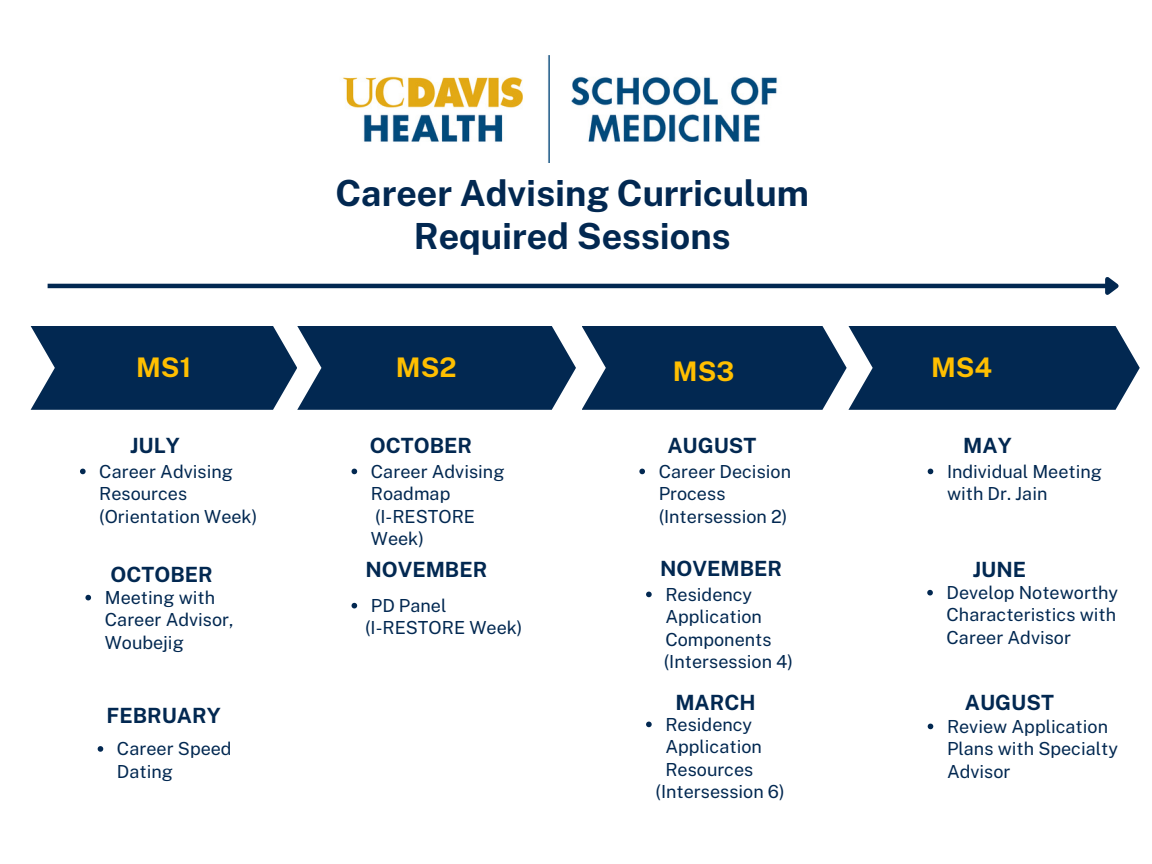
<style>
.page{position:relative;width:1152px;height:864px;background:#fff}
.page>*{position:absolute;margin:0;border:0;box-sizing:border-box;transform-origin:0 0}
.t1{font:700 36px/42.8px "Public Sans";color:#022851;text-align:center}
.t2{font:700 27px "Public Sans";color:#ffbf00}
.t3{font:700 21px "Public Sans";color:#022851}
.t4{font:18px/22.5px "Public Sans";color:#022851}
</style>
<div class="page">
<svg style="left:31px;top:326px;width:545px;height:84px;background:#183b60"></svg>
<svg style="left:582px;top:326px;width:558px;height:84px;background:#193b61"></svg>
<img style="left:343px;top:56px;width:434px;height:107px">
<svg style="left:80px;top:469px;width:6px;height:5px"></svg>
<svg style="left:639px;top:469px;width:6px;height:5px"></svg>
<svg style="left:928px;top:469px;width:5px;height:5px"></svg>
<svg style="left:85px;top:595px;width:6px;height:5px"></svg>
<svg style="left:352px;top:603px;width:5px;height:5px"></svg>
<svg style="left:352px;top:469px;width:5px;height:5px"></svg>
<svg style="left:98px;top:746px;width:5px;height:6px"></svg>
<svg style="left:646px;top:592px;width:6px;height:5px"></svg>
<svg style="left:646px;top:722px;width:6px;height:5px"></svg>
<svg style="left:927px;top:590px;width:6px;height:5px"></svg>
<svg style="left:928px;top:724px;width:5px;height:5px"></svg>
<hr style="left:48px;top:284px;width:1058px;height:4px;background:#022851">
<svg style="left:1101px;top:277px;width:18px;height:18px"></svg>
<h1 class="t1" style="left:335px;top:172px;width:475px">Career Advising Curriculum<br>Required Sessions</h1>
<h2 class="t2" style="left:136px;top:351px;width:57px">MS1</h2>
<h2 class="t2" style="left:396px;top:351px;width:62px">MS2</h2>
<h2 class="t2" style="left:673px;top:355px;width:63px">MS3</h2>
<h2 class="t2" style="left:931px;top:351px;width:63px">MS4</h2>
<p class="t3" style="left:130px;top:433px;width:51px">JULY</p>
<p class="t3" style="left:370px;top:433px;width:104px">OCTOBER</p>
<p class="t3" style="left:667px;top:433px;width:91px">AUGUST</p>
<p class="t3" style="left:963px;top:433px;width:50px">MAY</p>
<p class="t4" style="left:99px;top:460px;width:160px">Career Advising<br>Resources (Orientation Week)</p>
<p class="t4" style="left:659px;top:460px;width:134px">Career Decision<br>Process (Intersession 2)</p>
<p class="t4" style="left:947px;top:460px;width:157px">Individual Meeting with Dr. Jain</p>
<p class="t4" style="left:371px;top:460px;width:135px">Career Advising<br>Roadmap (I-RESTORE<br>Week)</p>
<p class="t3" style="left:365px;top:557px;width:123px">NOVEMBER</p>
<p class="t3" style="left:660px;top:556px;width:123px">NOVEMBER</p>
<p class="t4" style="left:664px;top:583px;width:131px">Residency<br>Application<br>Components (Intersession 4)</p>
<p class="t3" style="left:111px;top:562px;width:104px">OCTOBER</p>
<p class="t4" style="left:105px;top:586px;width:130px">Meeting with<br>Career Advisor,<br>Woubejig</p>
<p class="t4" style="left:365px;top:594px;width:159px;text-indent:6px">PD Panel (I-RESTORE Week)</p>
<p class="t3" style="left:107px;top:703px;width:116px">FEBRUARY</p>
<p class="t4" style="left:117px;top:737px;width:116px">Career Speed<br>Dating</p>
<p class="t3" style="left:675px;top:690px;width:82px">MARCH</p>
<p class="t4" style="left:665px;top:713px;width:88px">Residency</p>
<p class="t4" style="left:665px;top:735px;width:98px">Application</p>
<p class="t4" style="left:665px;top:758px;width:89px">Resources</p>
<p class="t4" style="left:656px;top:780px;width:131px">(Intersession 6)</p>
<p class="t3" style="left:973px;top:557px;width:55px">JUNE</p>
<p class="t4" style="left:947px;top:581px;width:173px;text-align:justify">Develop Noteworthy Characteristics with Career Advisor</p>
<p class="t3" style="left:965px;top:690px;width:91px">AUGUST</p>
<p class="t4" style="left:947px;top:715px;width:173px">Review Application<br>Plans with Specialty<br>Advisor</p>
</div>
